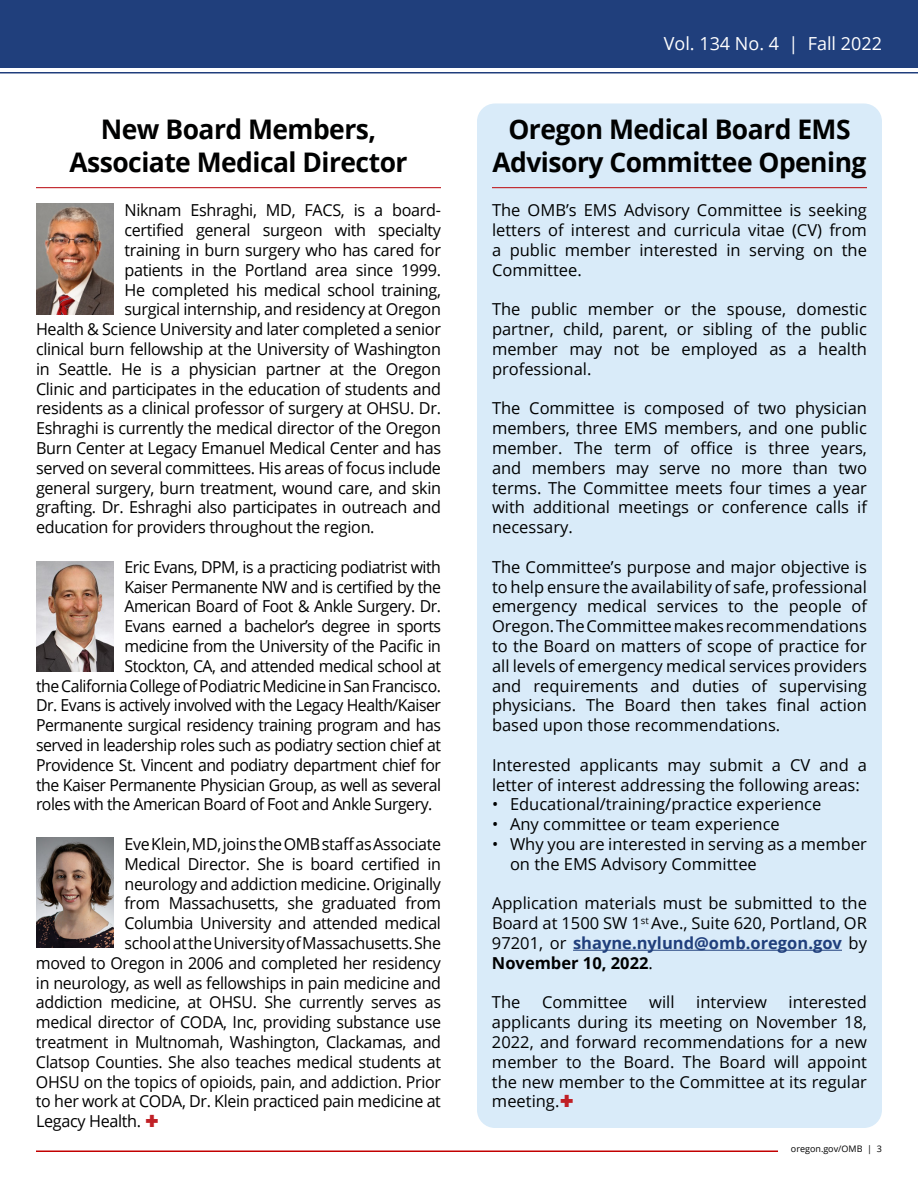
<style>
.page{position:relative;width:918px;height:1188px;background:#fff}
.page>*{position:absolute;margin:0;border:0;box-sizing:border-box;transform-origin:0 0}
.t1{font:700 27px/32.4px "Open Sans";letter-spacing:-.02em;color:#000101;text-align:center}
.t2{font:18px "Open Sans";color:#fff}
.t3{font:16.5px/19.8px "Open Sans";letter-spacing:-.02em;color:#000101;text-align:justify}
.t4{font:16.5px "Open Sans";letter-spacing:-.02em;color:#000101;scale:.96 1}
.t5{font:16.5px/19.8px "Open Sans";color:#000101}
.t6{font:9px "Open Sans";color:#000101}
.s1{font-weight:700;color:#203f7c}
.s2{font-weight:700}
</style>
<div class="page">
<div style="left:477px;top:104px;width:405px;height:1024px;background:#d9ebf9;border-radius:18px"></div>
<div style="left:0;top:0;width:918px;height:68px;background:#203f7c"></div>
<hr style="left:0;top:72px;width:918px;height:2px;background:#203e7c">
<hr style="left:36px;top:1150px;width:742px;height:2px;background:#c20000">
<hr style="left:36px;top:187px;width:405px;height:1px;background:#c02026">
<hr style="left:492px;top:187px;width:375px;height:1px;background:#c02026">
<hr style="left:573px;top:950px;width:269px;height:1px;background:#203f7c">
<img style="left:36px;top:204px;width:78px;height:110px">
<img style="left:36px;top:561px;width:78px;height:111px">
<img style="left:36px;top:837px;width:78px;height:111px">
<p class="t2" style="left:664px;top:31px;width:220px">Vol. 134 No. 4 | Fall 2022</p>
<h1 class="t1" style="left:69px;top:112px;width:340px">New Board Members,<br>Associate Medical Director</h1>
<h1 class="t1" style="left:493px;top:112px;width:376px">Oregon Medical Board EMS<br>Advisory Committee Opening</h1>
<p class="t3" style="left:124px;top:200px;width:318px">Niknam Eshraghi, MD, FACS, is a board-</p>
<p class="t3" style="left:124px;top:220px;width:318px">certified general surgeon with specialty</p>
<p class="t3" style="left:124px;top:240px;width:318px">training in burn surgery who has cared for</p>
<p class="t3" style="left:124px;top:259px;width:318px">patients in the Portland area since 1999.</p>
<p class="t3" style="left:124px;top:279px;width:318px">He completed his medical school training,</p>
<p class="t3" style="left:124px;top:299px;width:318px">surgical internship, and residency at Oregon</p>
<p class="t3" style="left:36px;top:319px;width:406px">Health &amp; Science University and later completed a senior</p>
<p class="t3" style="left:36px;top:339px;width:407px">clinical burn fellowship at the University of Washington</p>
<p class="t3" style="left:36px;top:358px;width:407px">in Seattle. He is a physician partner at the Oregon</p>
<p class="t3" style="left:36px;top:378px;width:407px">Clinic and participates in the education of students and</p>
<p class="t3" style="left:36px;top:398px;width:406px">residents as a clinical professor of surgery at OHSU. Dr.</p>
<p class="t3" style="left:36px;top:418px;width:406px">Eshraghi is currently the medical director of the Oregon</p>
<p class="t3" style="left:36px;top:438px;width:407px">Burn Center at Legacy Emanuel Medical Center and has</p>
<p class="t3" style="left:36px;top:457px;width:407px">served on several committees. His areas of focus include</p>
<p class="t3" style="left:36px;top:477px;width:407px">general surgery, burn treatment, wound care, and skin</p>
<p class="t3" style="left:36px;top:497px;width:407px">grafting. Dr. Eshraghi also participates in outreach and</p>
<p class="t3" style="left:36px;top:517px;width:340px">education for providers throughout the region.</p>
<p class="t4" style="left:124px;top:555px;width:331px">Eric Evans, DPM, is a practicing podiatrist with</p>
<p class="t4" style="left:124px;top:575px;width:331px">Kaiser Permanente NW and is certified by the</p>
<p class="t4" style="left:124px;top:595px;width:331px">American Board of Foot &amp; Ankle Surgery. Dr.</p>
<p class="t4" style="left:124px;top:615px;width:331px">Evans earned a bachelor’s degree in sports</p>
<p class="t4" style="left:124px;top:635px;width:331px">medicine from the University of the Pacific in</p>
<p class="t4" style="left:124px;top:654px;width:331px">Stockton, CA, and attended medical school at</p>
<p class="t4" style="left:36px;top:674px;width:423px">the California College of Podiatric Medicine in San Francisco.</p>
<p class="t4" style="left:36px;top:694px;width:423px">Dr. Evans is actively involved with the Legacy Health/Kaiser</p>
<p class="t4" style="left:36px;top:714px;width:423px">Permanente surgical residency training program and has</p>
<p class="t4" style="left:36px;top:734px;width:423px">served in leadership roles such as podiatry section chief at</p>
<p class="t4" style="left:36px;top:753px;width:423px">Providence St. Vincent and podiatry department chief for</p>
<p class="t4" style="left:36px;top:773px;width:423px">the Kaiser Permanente Physician Group, as well as several</p>
<p class="t4" style="left:36px;top:793px;width:414px">roles with the American Board of Foot and Ankle Surgery.</p>
<p class="t3" style="left:124px;top:834px;width:318px">Eve Klein, MD, joins the OMB staff as Associate</p>
<p class="t3" style="left:124px;top:853px;width:318px">Medical Director. She is board certified in</p>
<p class="t3" style="left:124px;top:873px;width:318px">neurology and addiction medicine. Originally</p>
<p class="t3" style="left:124px;top:893px;width:318px">from Massachusetts, she graduated from</p>
<p class="t3" style="left:124px;top:913px;width:318px">Columbia University and attended medical</p>
<p class="t3" style="left:124px;top:933px;width:318px">school at the University of Massachusetts. She</p>
<p class="t3" style="left:36px;top:952px;width:407px">moved to Oregon in 2006 and completed her residency</p>
<p class="t3" style="left:36px;top:972px;width:407px">in neurology, as well as fellowships in pain medicine and</p>
<p class="t3" style="left:36px;top:992px;width:407px">addiction medicine, at OHSU. She currently serves as</p>
<p class="t3" style="left:36px;top:1012px;width:407px">medical director of CODA, Inc, providing substance use</p>
<p class="t3" style="left:36px;top:1032px;width:407px">treatment in Multnomah, Washington, Clackamas, and</p>
<p class="t3" style="left:36px;top:1051px;width:407px">Clatsop Counties. She also teaches medical students at</p>
<p class="t3" style="left:36px;top:1071px;width:407px">OHSU on the topics of opioids, pain, and addiction. Prior</p>
<p class="t3" style="left:36px;top:1091px;width:406px">to her work at CODA, Dr. Klein practiced pain medicine at</p>
<p class="t3" style="left:36px;top:1111px;width:107px">Legacy Health.</p>
<p class="t3" style="left:492px;top:200px;width:377px">The OMB’s EMS Advisory Committee is seeking letters of interest and curricula vitae (CV) from a public member interested in serving on the Committee.</p>
<p class="t3" style="left:492px;top:299px;width:377px">The public member or the spouse, domestic partner, child, parent, or sibling of the public member may not be employed as a health professional.</p>
<p class="t3" style="left:492px;top:398px;width:377px">The Committee is composed of two physician members, three EMS members, and one public member. The term of office is three years, and members may serve no more than two terms. The Committee meets four times a year with additional meetings or conference calls if necessary.</p>
<p class="t3" style="left:492px;top:556px;width:377px">The Committee’s purpose and major objective is to help ensure the availability of safe, professional emergency medical services to the people of Oregon. The Committee makes recommendations to the Board on matters of scope of practice for all levels of emergency medical services providers and requirements and duties of supervising physicians. The Board then takes final action based upon those recommendations.</p>
<p class="t5" style="left:492px;top:754px;width:377px">Interested applicants may submit a CV and a letter of interest addressing the following areas:</p>
<p class="t5" style="left:492px;top:794px;width:331px">• Educational/training/practice experience</p>
<p class="t5" style="left:492px;top:814px;width:289px">• Any committee or team experience</p>
<p class="t5" style="left:510px;top:834px;width:358px;text-indent:-18px">• Why you are interested in serving as a member on the EMS Advisory Committee</p>
<p class="t3" style="left:492px;top:893px;width:377px">Application materials must be submitted to the Board at 1500 SW 1<sup>st</sup> Ave., Suite 620, Portland, OR 97201, or <span class="s1">shayne.nylund@omb.oregon.gov</span> by <span class="s2">November 10, 2022</span>.</p>
<p class="t3" style="left:492px;top:992px;width:30px">The</p>
<p class="t5" style="left:542px;top:992px;width:87px">Committee</p>
<p class="t3" style="left:649px;top:992px;width:27px">will</p>
<p class="t5" style="left:696px;top:992px;width:72px">interview</p>
<p class="t3" style="left:492px;top:992px;width:377px;text-indent:297px">interested applicants during its meeting on November 18, 2022, and forward recommendations for a new member to the Board. The Board will appoint the new member to the Committee at its regular meeting.</p>
<p class="t6" style="left:791px;top:1143px;width:93px">oregon.gov/OMB | 3</p>
</div>
